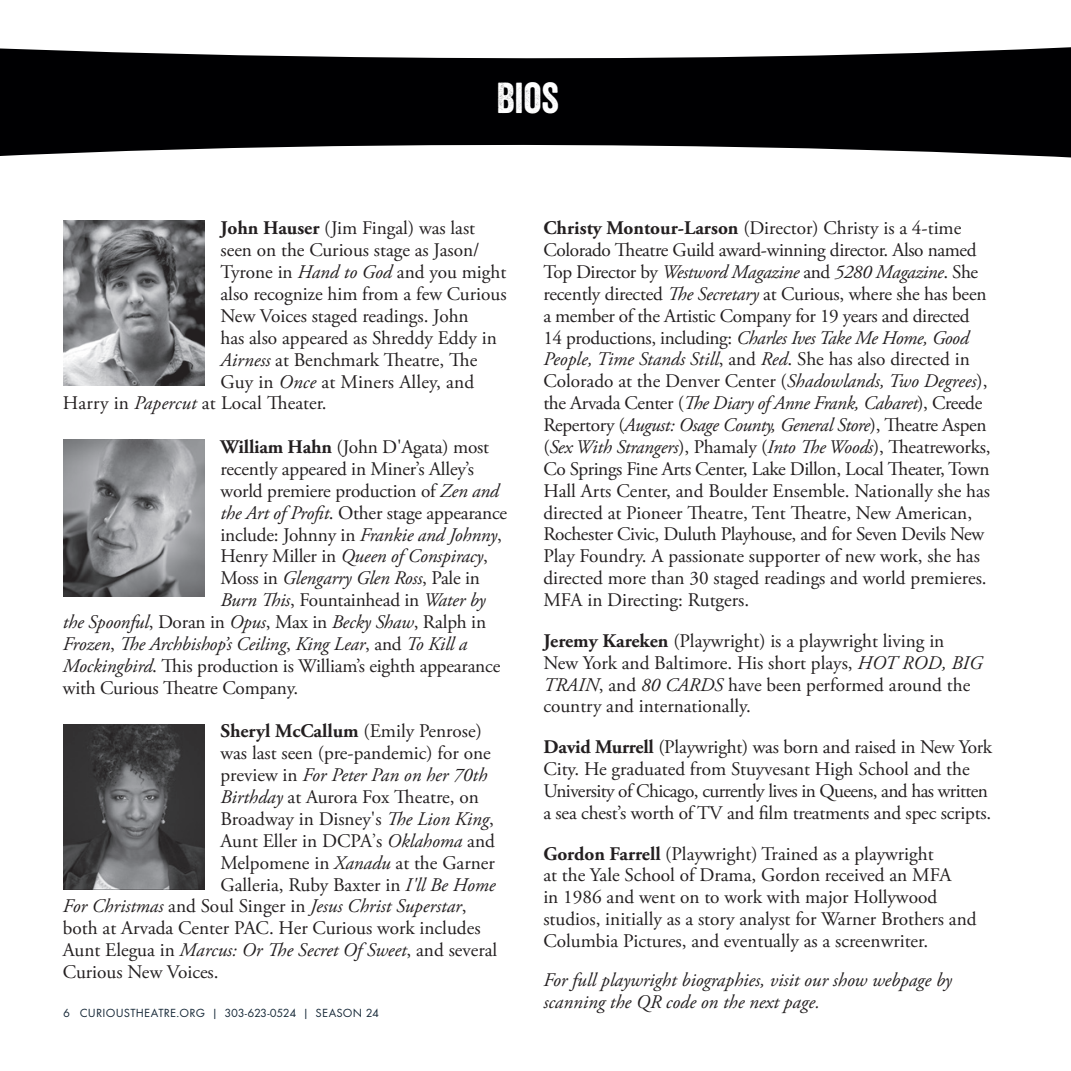
<style>
.page{position:relative;width:1071px;height:1071px;background:#fff}
.page>*{position:absolute;margin:0;border:0;box-sizing:border-box;transform-origin:0 0}
.t1{font:42px "Veneer";color:#fff}
.t2{font:19.25px/21.9px "Adobe Garamond Pro";color:#231f20}
.t3{font:italic 19.25px/21.9px "Adobe Garamond Pro";letter-spacing:-.005em;color:#231f20}
.t4{font:700 19.25px "Adobe Garamond Pro";color:#231f20}
.t5{font:12.25px "Futura Book DTC";letter-spacing:.02em;color:#172938}
.s1{font-weight:700}
.s2{font-style:italic}
.s3{font-style:normal}
.s4{font-weight:400}
</style>
<div class="page">
<svg style="left:0;top:47px;width:1070px;height:111px;background:#272728"></svg>
<img style="left:63px;top:439px;width:142px;height:158px">
<img style="left:63px;top:220px;width:142px;height:166px">
<img style="left:63px;top:725px;width:142px;height:165px">
<svg style="left:1070px;top:47px;width:1px;height:111px"></svg>
<h1 class="t1" style="left:497px;top:72px;width:64px">Bios</h1>
<p class="t2" style="left:220px;top:218px;width:256px"><span class="s1">John Hauser</span> (Jim Fingal) was last</p>
<p class="t2" style="left:220px;top:240px;width:260px">seen on the Curious stage as Jason/</p>
<p class="t2" style="left:220px;top:262px;width:287px">Tyrone in <span class="s2">Hand to God</span> and you might</p>
<p class="t2" style="left:220px;top:284px;width:288px">also recognize him from a few Curious</p>
<p class="t2" style="left:220px;top:306px;width:250px">New Voices staged readings. John</p>
<p class="t2" style="left:220px;top:327px;width:278px">has also appeared as Shreddy Eddy in</p>
<p class="t2" style="left:220px;top:349px;width:258px"><span class="s2">Airness</span> at Benchmark Theatre, The</p>
<p class="t2" style="left:220px;top:371px;width:255px">Guy in <span class="s2">Once</span> at Miners Alley, and</p>
<p class="t2" style="left:63px;top:393px;width:265px">Harry in <span class="s2">Papercut</span> at Local Theater.</p>
<p class="t2" style="left:220px;top:437px;width:270px"><span class="s1">William Hahn</span> (John D'Agata) most</p>
<p class="t2" style="left:220px;top:459px;width:255px">recently appeared in Miner’s Alley’s</p>
<p class="t2" style="left:220px;top:481px;width:280px">world premiere production of <span class="s2">Zen and</span></p>
<p class="t2" style="left:220px;top:502px;width:288px"><span class="s2">the Art of Profit</span>. Other stage appearance</p>
<p class="t2" style="left:220px;top:524px;width:283px">include: Johnny in <span class="s2">Frankie and Johnny</span>,</p>
<p class="t3" style="left:220px;top:546px;width:269px"><span class="s3">Henry Miller in</span> Queen of Conspiracy<span class="s3">,</span></p>
<p class="t3" style="left:220px;top:568px;width:261px"><span class="s3">Moss in</span> Glengarry Glen Ross<span class="s3">, Pale in</span></p>
<p class="t3" style="left:220px;top:590px;width:266px">Burn This<span class="s3">, Fountainhead in</span> Water by</p>
<p class="t3" style="left:63px;top:612px;width:425px">the Spoonful<span class="s3">, Doran in</span> Opus<span class="s3">, Max in</span> Becky Shaw<span class="s3">, Ralph in</span></p>
<p class="t3" style="left:63px;top:633px;width:406px">Frozen<span class="s3">,</span> The Archbishop’s Ceiling<span class="s3">,</span> King Lear<span class="s3">, and</span> To Kill a</p>
<p class="t2" style="left:63px;top:655px;width:439px"><span class="s2">Mockingbird</span>. This production is William’s eighth appearance</p>
<p class="t2" style="left:63px;top:677px;width:237px">with Curious Theatre Company.</p>
<p class="t4" style="left:220px;top:720px;width:263px">Sheryl McCallum <span class="s4">(Emily Penrose)</span></p>
<p class="t2" style="left:220px;top:743px;width:272px">was last seen (pre-pandemic) for one</p>
<p class="t3" style="left:220px;top:765px;width:268px"><span class="s3">preview in</span> For Peter Pan on her 70th</p>
<p class="t2" style="left:220px;top:787px;width:260px"><span class="s2">Birthday</span> at Aurora Fox Theatre, on</p>
<p class="t2" style="left:220px;top:809px;width:275px">Broadway in Disney's <span class="s2">The Lion King</span>,</p>
<p class="t2" style="left:220px;top:830px;width:276px">Aunt Eller in DCPA’s <span class="s2">Oklahoma</span> and</p>
<p class="t2" style="left:220px;top:852px;width:276px">Melpomene in <span class="s2">Xanadu</span> at the Garner</p>
<p class="t2" style="left:220px;top:874px;width:277px">Galleria, Ruby Baxter in <span class="s2">I'll Be Home</span></p>
<p class="t3" style="left:63px;top:896px;width:405px">For Christmas <span class="s3">and Soul Singer in</span> Jesus Christ Superstar<span class="s3">,</span></p>
<p class="t2" style="left:63px;top:918px;width:419px">both at Arvada Center PAC. Her Curious work includes</p>
<p class="t3" style="left:63px;top:940px;width:436px"><span class="s3">Aunt Elegua in</span> Marcus: Or The Secret Of Sweet<span class="s3">, and several</span></p>
<p class="t2" style="left:63px;top:962px;width:157px">Curious New Voices.</p>
<p class="t5" style="left:63px;top:1006px;width:318px">6 CURIOUSTHEATRE.ORG | 303-623-0524 | SEASON 24</p>
<p class="t2" style="left:543px;top:218px;width:449px"><span class="s1">Christy Montour-Larson</span> (Director) Christy is a 4-time Colorado Theatre Guild award-winning director. Also named Top Director by <span class="s2">Westword Magazine</span> and <span class="s2">5280 Magazine</span>. She recently directed <span class="s2">The Secretary</span> at Curious, where she has been a member of the Artistic Company for 19 years and directed 14 productions, including: <span class="s2">Charles Ives Take Me Home, Good People, Time Stands Still</span>, and <span class="s2">Red</span>. She has also directed in Colorado at the Denver Center (<span class="s2">Shadowlands, Two Degrees</span>), the Arvada Center (<span class="s2">The Diary of Anne Frank, Cabaret</span>), Creede Repertory (<span class="s2">August: Osage County, General Store</span>), Theatre Aspen (<span class="s2">Sex With Strangers</span>), Phamaly (<span class="s2">Into The Woods</span>), Theatreworks, Co Springs Fine Arts Center, Lake Dillon, Local Theater, Town Hall Arts Center, and Boulder Ensemble. Nationally she has directed at Pioneer Theatre, Tent Theatre, New American, Rochester Civic, Duluth Playhouse, and for Seven Devils New Play Foundry. A passionate supporter of new work, she has directed more than 30 staged readings and world premieres.<br>MFA in Directing: Rutgers.</p>
<p class="t2" style="left:543px;top:630px;width:441px"><span class="s1">Jeremy Kareken</span> (Playwright) is a playwright living in New York and Baltimore. His short plays, <span class="s2">HOT ROD, BIG TRAIN</span>, and <span class="s2">80 CARDS</span> have been performed around the country and internationally.</p>
<p class="t2" style="left:543px;top:737px;width:450px"><span class="s1">David Murrell</span> (Playwright) was born and raised in New York City. He graduated from Stuyvesant High School and the University of Chicago, currently lives in Queens, and has written a sea chest’s worth of TV and film treatments and spec scripts.</p>
<p class="t2" style="left:543px;top:843px;width:435px"><span class="s1">Gordon Farrell</span> (Playwright) Trained as a playwright<br>at the Yale School of Drama, Gordon received an MFA<br>in 1986 and went on to work with major Hollywood studios, initially as a story analyst for Warner Brothers and Columbia Pictures, and eventually as a screenwriter.</p>
<p class="t3" style="left:543px;top:969px;width:410px">For full playwright biographies, visit our show webpage by scanning the QR code on the next page.</p>
</div>
